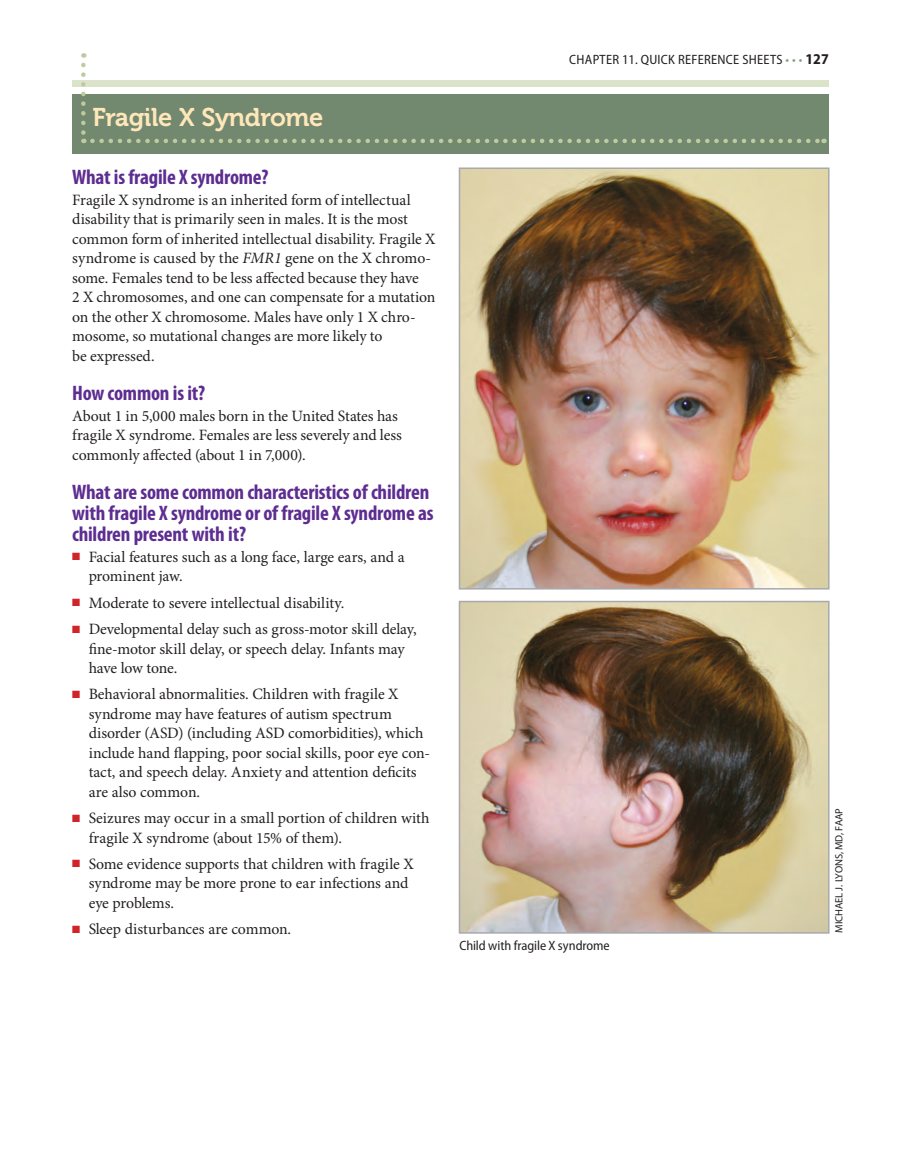
<style>
.page{position:relative;width:904px;height:1175px;background:#fff}
.page>*{position:absolute;margin:0;border:0;box-sizing:border-box;transform-origin:0 0}
.t1{font:25.5px "Museo 700";letter-spacing:-.015em;color:#fee7b9}
.t2{font:700 condensed 21px/21px "Myriad Pro";letter-spacing:-.01em;color:#5d2d91}
.t3{font:15.75px/19.5px "Minion Pro";letter-spacing:-.005em;color:#231f20}
.t4{font:semi-condensed 13.5px "Myriad Pro";letter-spacing:.015em;color:#231f20}
.t5{font:semi-condensed 13.5px "Myriad Pro";letter-spacing:-.005em;color:#231f20}
.t6{font:10.5px "Myriad Pro";letter-spacing:-.01em;color:#231f20}
.s1{font-style:italic}
.s2{color:#d1232a}
.s3{color:#899c86}
.s4{font-weight:700;font-size:15px}
</style>
<div class="page">
<div style="left:72px;top:80px;width:756px;height:7px;background:#dbe3cb"></div>
<div style="left:72px;top:94px;width:756px;height:59px;background:#72886f"></div>
<svg style="left:81px;top:65px;width:5px;height:78px"></svg>
<svg style="left:92px;top:139px;width:732px;height:4px"></svg>
<img style="left:461px;top:170px;width:365px;height:416px">
<div style="left:458px;top:167px;width:371px;height:422px;border:2px solid #a8a9ad"></div>
<img style="left:461px;top:603px;width:365px;height:327px">
<div style="left:458px;top:600px;width:371px;height:333px;border:2px solid #a8a9ad"></div>
<h1 class="t1" style="left:92px;top:103px;width:232px">Fragile X Syndrome</h1>
<h2 class="t2" style="left:72px;top:167px;width:198px">What is fragile X syndrome?</h2>
<p class="t3" style="left:72px;top:191px;width:365px">Fragile X syndrome is an inherited form of intellectual disability that is primarily seen in males. It is the most common form of inherited intellectual disability. Fragile X syndrome is caused by the <span class="s1">FMR1</span> gene on the X chromo&shy;some. Females tend to be less affected because they have<br>2 X chromosomes, and one can compensate for a mutation on the other X chromosome. Males have only 1 X chro&shy;mosome, so mutational changes are more likely to<br>be expressed.</p>
<h2 class="t2" style="left:72px;top:383px;width:134px">How common is it?</h2>
<p class="t3" style="left:72px;top:407px;width:331px">About 1 in 5,000 males born in the United States has fragile X syndrome. Females are less severely and less commonly affected (about 1 in 7,000).</p>
<h2 class="t2" style="left:72px;top:482px;width:363px">What are some common characteristics of children with fragile X syndrome or of fragile X syndrome as children present with it?</h2>
<p class="t3" style="left:89px;top:547px;width:317px;text-indent:-16px"><span class="s2">■</span> Facial features such as a long face, large ears, and a prominent jaw.</p>
<p class="t3" style="left:72px;top:593px;width:273px"><span class="s2">■</span> Moderate to severe intellectual disability.</p>
<p class="t3" style="left:89px;top:619px;width:329px;text-indent:-16px"><span class="s2">■</span> Developmental delay such as gross-motor skill delay, fine-motor skill delay, or speech delay. Infants may have low tone.</p>
<p class="t3" style="left:89px;top:685px;width:343px;text-indent:-16px"><span class="s2">■</span> Behavioral abnormalities. Children with fragile X syndrome may have features of autism spectrum disorder (ASD) (including ASD comorbidities), which include hand flapping, poor social skills, poor eye con&shy;tact, and speech delay. Anxiety and attention deficits are also common.</p>
<p class="t3" style="left:89px;top:808px;width:342px;text-indent:-16px"><span class="s2">■</span> Seizures may occur in a small portion of children with fragile X syndrome (about 15% of them).</p>
<p class="t3" style="left:89px;top:854px;width:326px;text-indent:-16px"><span class="s2">■</span> Some evidence supports that children with fragile X syndrome may be more prone to ear infections and eye problems.</p>
<p class="t3" style="left:72px;top:919px;width:220px"><span class="s2">■</span> Sleep disturbances are common.</p>
<p class="t4" style="left:569px;top:53px;width:261px">CHAPTER 11. QUICK REFERENCE SHEETS <span class="s3">• • •</span> <span class="s4">127</span></p>
<p class="t5" style="left:459px;top:937px;width:152px">Child with fragile X syndrome</p>
<p class="t6" style="left:833px;top:932px;width:126px;rotate:-90deg">MICHAEL J. LYONS, MD, FAAP</p>
</div>
